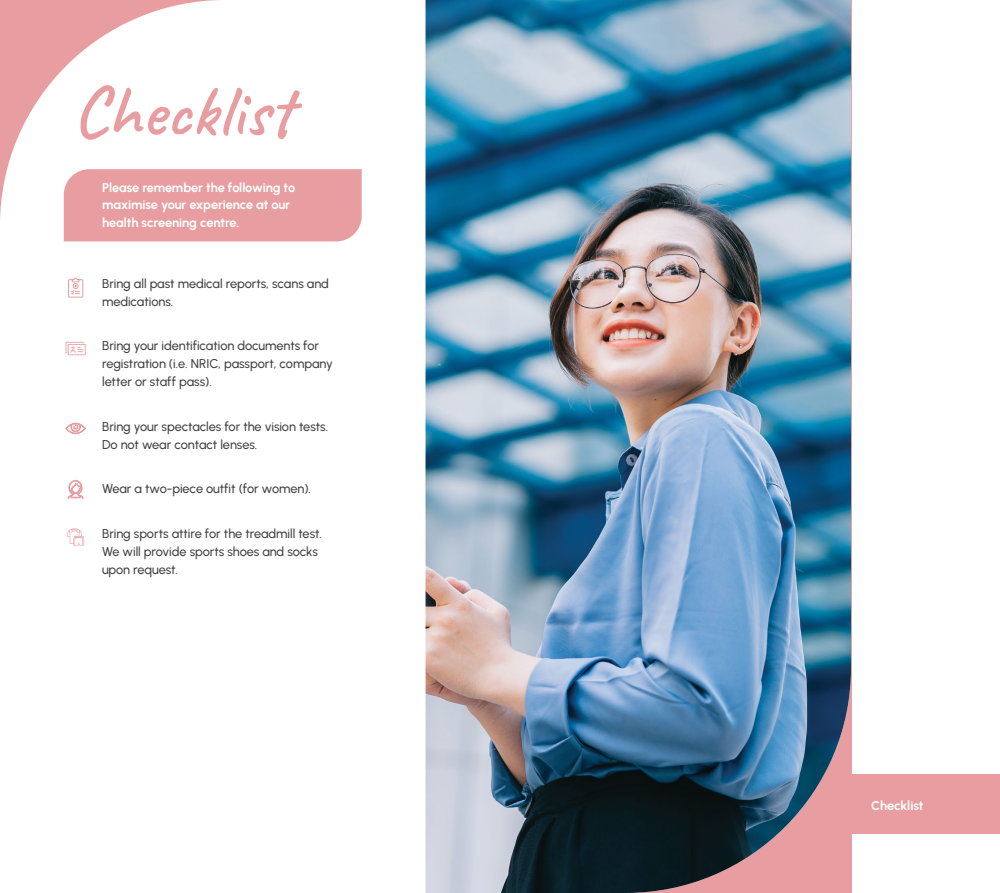
<style>
.page{position:relative;width:1000px;height:893px;background:#fff}
.page>*{position:absolute;margin:0;border:0;box-sizing:border-box;transform-origin:0 0}
.t1{font:600 72px "Caveat";color:#e89ea1}
.t2{font:500 12.75px/18px "Urbanist";letter-spacing:-.005em;color:#414042}
.t3{font:700 12.75px/17.2px "Urbanist";letter-spacing:-.01em;color:#fff}
</style>
<div class="page">
<svg style="left:0;top:0;width:362px;height:546px"></svg>
<img style="left:425px;top:0;width:425px;height:893px">
<div style="left:64px;top:169px;width:297px;height:72px;background:#e89ea1"></div>
<svg style="left:68px;top:277px;width:16px;height:21px"></svg>
<svg style="left:66px;top:342px;width:20px;height:13px"></svg>
<svg style="left:65px;top:423px;width:21px;height:11px"></svg>
<svg style="left:68px;top:480px;width:15px;height:18px"></svg>
<svg style="left:67px;top:528px;width:17px;height:17px"></svg>
<div style="left:850px;top:774px;width:149px;height:59px;background:#e89ea1"></div>
<h1 class="t1" style="left:73px;top:66px;width:221px">Checklist</h1>
<p class="t3" style="left:102px;top:179px;width:194px">Please remember the following to maximise your experience at our health screening centre.</p>
<p class="t2" style="left:102px;top:274px;width:228px">Bring all past medical reports, scans and medications.</p>
<p class="t2" style="left:102px;top:336px;width:232px">Bring your identification documents for registration (i.e. NRIC, passport, company letter or staff pass).</p>
<p class="t2" style="left:102px;top:417px;width:227px">Bring your spectacles for the vision tests.<br>Do not wear contact lenses.</p>
<p class="t2" style="left:102px;top:479px;width:210px">Wear a two-piece outfit (for women).</p>
<p class="t2" style="left:102px;top:524px;width:221px">Bring sports attire for the treadmill test.<br>We will provide sports shoes and socks upon request.</p>
<p class="t3" style="left:871px;top:796px;width:54px">Checklist</p>
</div>
